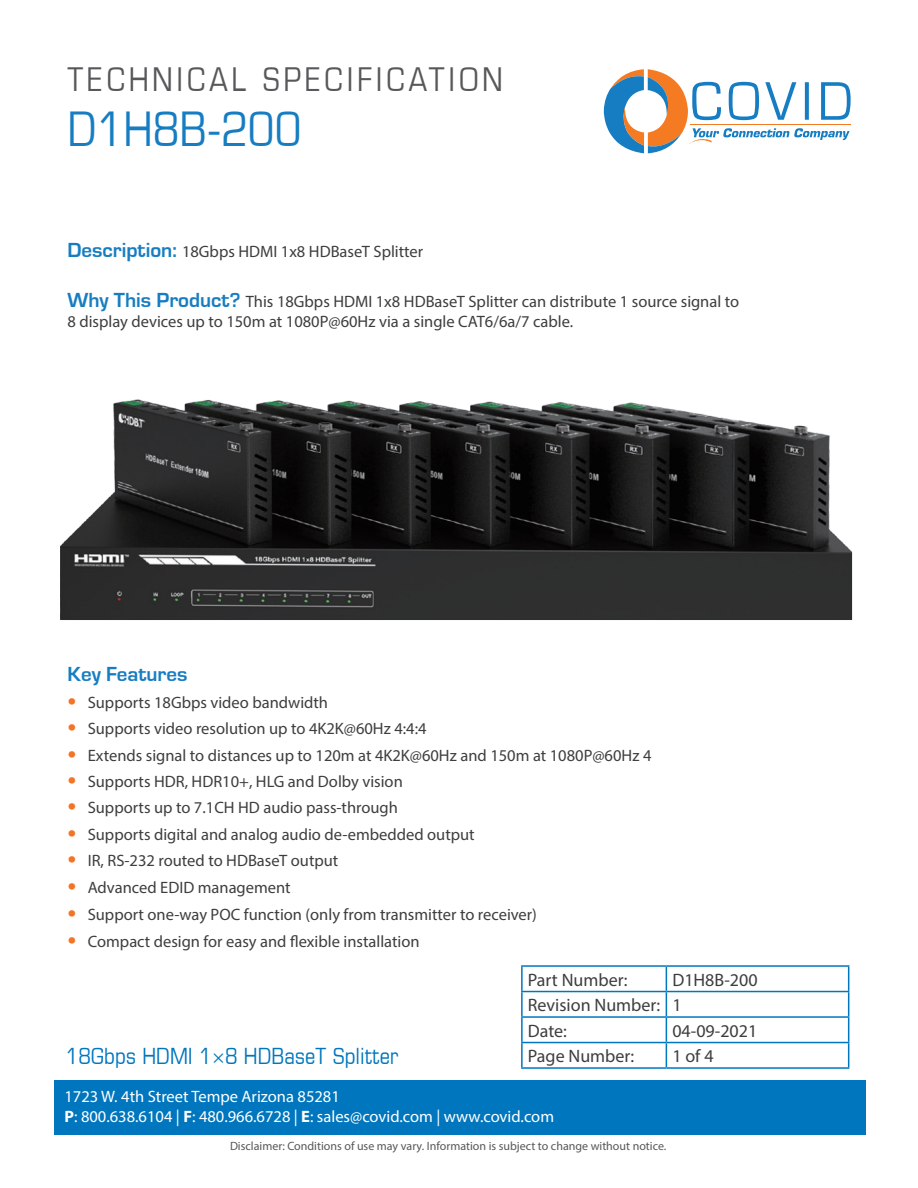
<style>
.page{position:relative;width:918px;height:1188px;background:#fff}
.page>*{position:absolute;margin:0;border:0;box-sizing:border-box;transform-origin:0 0}
.t1{font:condensed 48px "Eurostile";color:#177dc2}
.t2{font:condensed 33px "Eurostile";letter-spacing:.1em;color:#57585a}
.t3{font:condensed 22.5px "Eurostile";color:#0076be}
.t4{font:700 21px "Eurostile";color:#177dc2}
.t5{font:18px/25.5px "Myriad Pro";color:#3e3e3f}
.t6{font:16.5px/19.8px "Myriad Pro";color:#3e3e3f}
.t7{font:16.5px/19.8px "Myriad Pro";color:#fff}
.t8{font:12px "Myriad Pro";color:#57585a}
.s1{font-family:"Eurostile";font-weight:700;font-size:21px;color:#177dc2}
.s2{font-family:"Eurostile";font-stretch:condensed;font-size:18px;color:#f47325}
.s3{font-weight:700}
</style>
<div class="page">
<div style="left:54px;top:1080px;width:812px;height:55px;background:#0076be"></div>
<svg style="left:604px;top:69px;width:247px;height:84px"></svg>
<hr style="left:521px;top:965px;width:145px;height:2px;background:#0076be">
<hr style="left:521px;top:967px;width:2px;height:24px;background:#0076be">
<hr style="left:521px;top:991px;width:145px;height:1px;background:#0076be">
<hr style="left:521px;top:992px;width:2px;height:24px;background:#0076be">
<hr style="left:666px;top:965px;width:183px;height:2px;background:#0076be">
<hr style="left:666px;top:991px;width:183px;height:1px;background:#0076be">
<hr style="left:666px;top:1016px;width:183px;height:2px;background:#0076be">
<hr style="left:666px;top:1042px;width:183px;height:1px;background:#0076be">
<svg style="left:848px;top:967px;width:1px;height:100px"></svg>
<hr style="left:666px;top:1067px;width:183px;height:2px;background:#0076be">
<hr style="left:521px;top:1016px;width:145px;height:2px;background:#0076be">
<hr style="left:521px;top:1018px;width:2px;height:24px;background:#0076be">
<hr style="left:521px;top:1042px;width:145px;height:1px;background:#0076be">
<hr style="left:521px;top:1043px;width:2px;height:24px;background:#0076be">
<svg style="left:666px;top:967px;width:1px;height:100px"></svg>
<hr style="left:521px;top:1067px;width:145px;height:2px;background:#0076be">
<img style="left:60px;top:399px;width:793px;height:221px">
<h2 class="t2" style="left:68px;top:60px;width:437px">TECHNICAL SPECIFICATION</h2>
<h1 class="t1" style="left:68px;top:101px;width:235px">D1H8B-200</h1>
<p class="t6" style="left:68px;top:241px;width:357px"><span class="s1">Description:</span> 18Gbps HDMI 1x8 HDBaseT Splitter</p>
<p class="t6" style="left:68px;top:291px;width:673px"><span class="s1">Why This Product?</span> This 18Gbps HDMI 1x8 HDBaseT Splitter can distribute 1 source signal to<br>8 display devices up to 150m at 1080P@60Hz via a single CAT6/6a/7 cable.</p>
<p class="t4" style="left:68px;top:663px;width:122px">Key Features</p>
<p class="t6" style="left:68px;top:692px;width:262px"><span class="s2">•</span> Supports 18Gbps video bandwidth</p>
<p class="t6" style="left:68px;top:719px;width:361px"><span class="s2">•</span> Supports video resolution up to 4K2K@60Hz 4:4:4</p>
<p class="t6" style="left:68px;top:745px;width:586px"><span class="s2">•</span> Extends signal to distances up to 120m at 4K2K@60Hz and 150m at 1080P@60Hz 4</p>
<p class="t6" style="left:68px;top:771px;width:337px"><span class="s2">•</span> Supports HDR, HDR10+, HLG and Dolby vision</p>
<p class="t6" style="left:68px;top:798px;width:332px"><span class="s2">•</span> Supports up to 7.1CH HD audio pass-through</p>
<p class="t6" style="left:68px;top:824px;width:409px"><span class="s2">•</span> Supports digital and analog audio de-embedded output</p>
<p class="t6" style="left:68px;top:851px;width:272px"><span class="s2">•</span> IR, RS-232 routed to HDBaseT output</p>
<p class="t6" style="left:68px;top:877px;width:225px"><span class="s2">•</span> Advanced EDID management</p>
<p class="t6" style="left:68px;top:905px;width:471px"><span class="s2">•</span> Support one-way POC function (only from transmitter to receiver)</p>
<p class="t6" style="left:68px;top:931px;width:354px"><span class="s2">•</span> Compact design for easy and flexible installation</p>
<p class="t5" style="left:528px;top:966px;width:101px">Part Number:</p>
<p class="t5" style="left:528px;top:966px;width:231px;text-indent:145px">D1H8B-200<br>Revision Number: 1<br>Date:</p>
<p class="t5" style="left:672px;top:1017px;width:86px">04-09-2021</p>
<h3 class="t3" style="left:66px;top:1042px;width:334px">18Gbps HDMI 1×8 HDBaseT Splitter</h3>
<p class="t5" style="left:528px;top:1043px;width:108px">Page Number:</p>
<p class="t5" style="left:672px;top:1043px;width:43px">1 of 4</p>
<p class="t7" style="left:64px;top:1087px;width:491px">1723 W. 4th Street Tempe Arizona 85281<br><span class="s3">P</span>: 800.638.6104 | <span class="s3">F</span>: 480.966.6728 | <span class="s3">E</span>: sales@covid.com | www.covid.com</p>
<p class="t8" style="left:230px;top:1139px;width:438px">Disclaimer: Conditions of use may vary. Information is subject to change without notice.</p>
</div>
